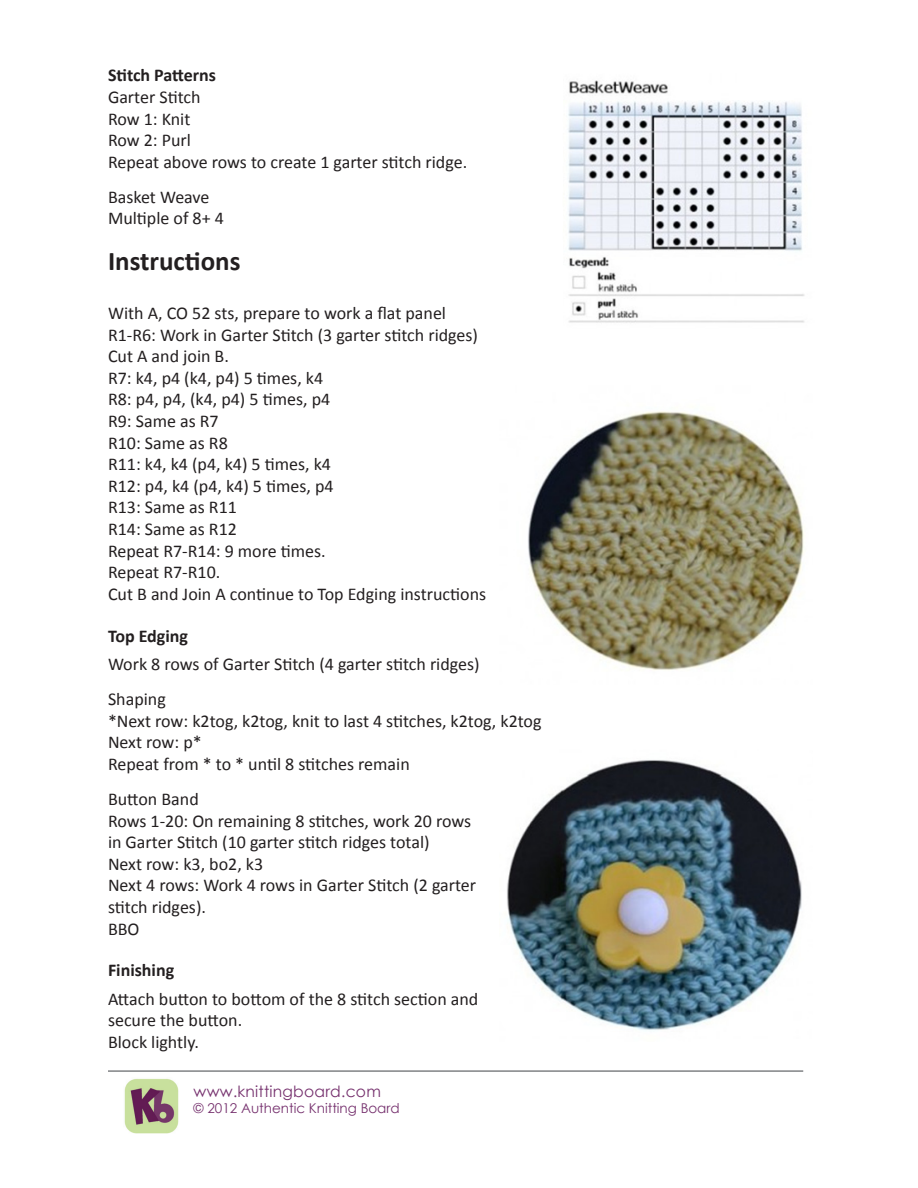
<style>
.page{position:relative;width:918px;height:1188px;background:#fff}
.page>*{position:absolute;margin:0;border:0;box-sizing:border-box;transform-origin:0 0}
.item{font:700 27px "Calibri";color:#231f20}
.subsubhead{font:18px/21.6px "Calibri";color:#231f20}
.subhead{font:700 18px "Calibri";color:#231f20}
.text{font:18px "Calibri";color:#231f20}
.t1{font:15.6px "Century Gothic";letter-spacing:.015em;color:#76316e}
.t2{font:13.5px "Century Gothic";color:#76316e}
.s1{font-weight:700}
</style>
<div class="page">
<img style="left:124px;top:1078px;width:55px;height:56px">
<hr style="left:108px;top:1070px;width:695px;height:2px;background:#808285">
<img style="left:568px;top:80px;width:237px;height:243px">
<img style="left:528px;top:411px;width:276px;height:259px">
<img style="left:507px;top:760px;width:295px;height:270px">
<p class="subsubhead" style="left:108px;top:65px;width:361px"><span class="s1">Stitch Patterns<br></span>Garter Stitch<br>Row 1: Knit<br>Row 2: Purl<br>Repeat above rows to create 1 garter stitch ridge.</p>
<p class="subsubhead" style="left:108px;top:186px;width:103px">Basket Weave</p>
<p class="text" style="left:108px;top:207px;width:117px">Multiple of 8+ 4</p>
<p class="item" style="left:108px;top:244px;width:134px">Instructions</p>
<p class="subsubhead" style="left:108px;top:302px;width:340px">With A, CO 52 sts, prepare to work a flat panel</p>
<p class="subsubhead" style="left:108px;top:324px;width:372px">R1-R6: Work in Garter Stitch (3 garter stitch ridges)</p>
<p class="subsubhead" style="left:108px;top:345px;width:122px">Cut A and join B.</p>
<p class="subsubhead" style="left:108px;top:367px;width:217px">R7: k4, p4 (k4, p4) 5 times, k4</p>
<p class="subsubhead" style="left:108px;top:389px;width:224px">R8: p4, p4, (k4, p4) 5 times, p4</p>
<p class="subsubhead" style="left:108px;top:410px;width:112px">R9: Same as R7</p>
<p class="subsubhead" style="left:108px;top:432px;width:121px">R10: Same as R8</p>
<p class="subsubhead" style="left:108px;top:453px;width:225px">R11: k4, k4 (p4, k4) 5 times, k4</p>
<p class="subsubhead" style="left:108px;top:475px;width:227px">R12: p4, k4 (p4, k4) 5 times, p4</p>
<p class="subsubhead" style="left:108px;top:497px;width:130px">R13: Same as R11</p>
<p class="subsubhead" style="left:108px;top:518px;width:130px">R14: Same as R12</p>
<p class="subsubhead" style="left:108px;top:540px;width:219px">Repeat R7-R14: 9 more times.</p>
<p class="subsubhead" style="left:108px;top:561px;width:114px">Repeat R7-R10.</p>
<p class="subsubhead" style="left:108px;top:583px;width:380px">Cut B and Join A continue to Top Edging instructions</p>
<p class="subhead" style="left:108px;top:624px;width:82px">Top Edging</p>
<p class="subsubhead" style="left:108px;top:653px;width:373px">Work 8 rows of Garter Stitch (4 garter stitch ridges)</p>
<p class="subsubhead" style="left:108px;top:688px;width:59px">Shaping</p>
<p class="subsubhead" style="left:108px;top:710px;width:435px">*Next row: k2tog, k2tog, knit to last 4 stitches, k2tog, k2tog</p>
<p class="subsubhead" style="left:108px;top:732px;width:95px">Next row: p*</p>
<p class="subsubhead" style="left:108px;top:753px;width:303px">Repeat from * to * until 8 stitches remain</p>
<p class="subsubhead" style="left:108px;top:788px;width:92px">Button Band</p>
<p class="subsubhead" style="left:108px;top:810px;width:365px">Rows 1-20: On remaining 8 stitches, work 20 rows</p>
<p class="subsubhead" style="left:108px;top:831px;width:323px">in Garter Stitch (10 garter stitch ridges total)</p>
<p class="subsubhead" style="left:108px;top:853px;width:157px">Next row: k3, bo2, k3</p>
<p class="subsubhead" style="left:108px;top:875px;width:370px">Next 4 rows: Work 4 rows in Garter Stitch (2 garter</p>
<p class="subsubhead" style="left:108px;top:896px;width:99px">stitch ridges).</p>
<p class="subsubhead" style="left:108px;top:918px;width:33px">BBO</p>
<p class="subhead" style="left:108px;top:959px;width:68px">Finishing</p>
<p class="subsubhead" style="left:108px;top:988px;width:372px">Attach button to bottom of the 8 stitch section and secure the button.</p>
<p class="subsubhead" style="left:108px;top:1031px;width:92px">Block lightly.</p>
<p class="t1" style="left:194px;top:1080px;width:189px">www.knittingboard.com</p>
<p class="t2" style="left:194px;top:1099px;width:208px">© 2012 Authentic Knitting Board</p>
</div>
